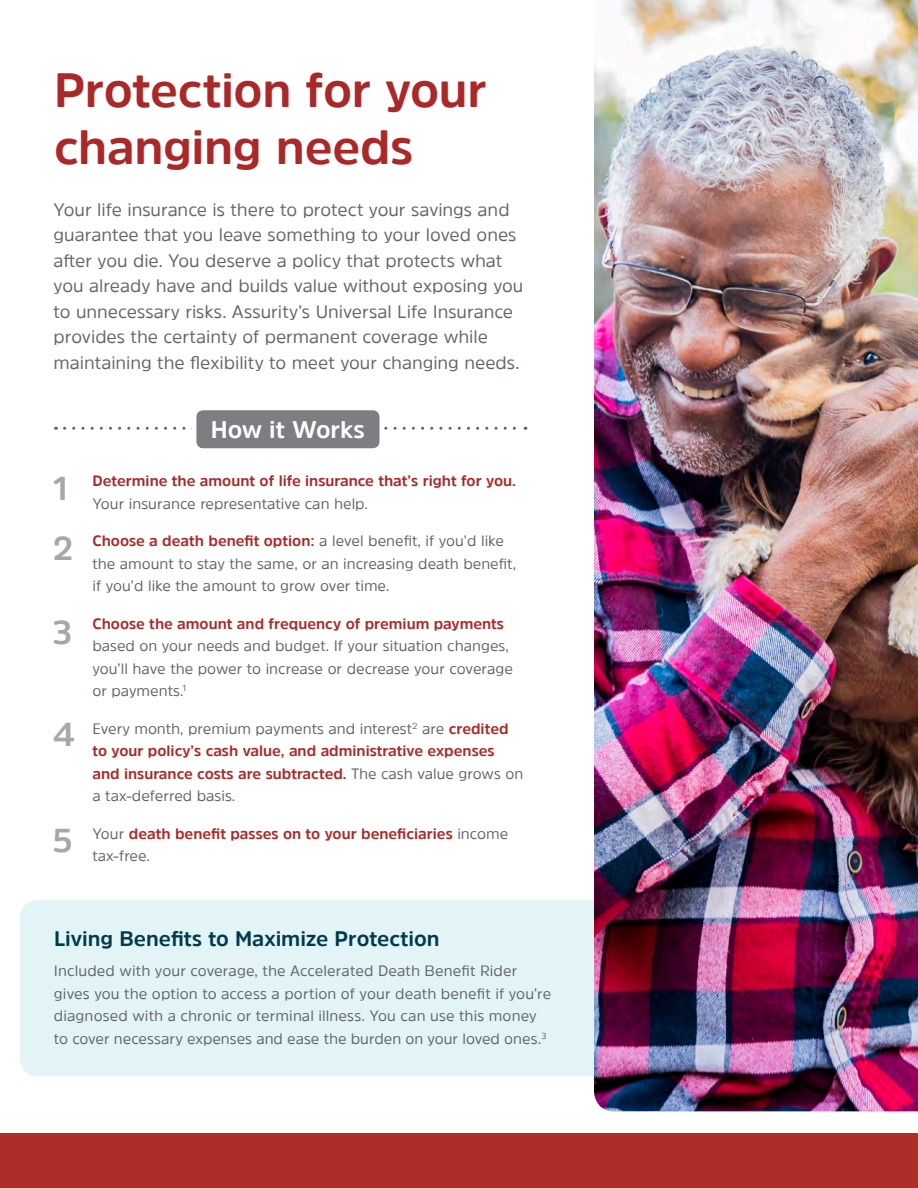
<style>
.page{position:relative;width:918px;height:1188px;background:#fff}
.page>*{position:absolute;margin:0;border:0;box-sizing:border-box;transform-origin:0 0}
.H2_-_28pt_Bold_30_pt{font:700 48px/57.6px "Amsi Pro";letter-spacing:-.01em;color:#aa2928}
.Bullet_Standard_10pt{font:700 33px "Amsi Pro";color:#a7a7aa}
.H5_16pt_18pt_leading{font:700 24px "Amsi Pro";color:#fff}
.bodycopy{font:700 21px "Amsi Pro";color:#003b4d}
.bodycopy-2{font:18px/25.5px "Amsi Pro";letter-spacing:-.005em;color:#62656a}
.Numbers_1__2__3{font:700 15px/22.5px "Amsi Pro";color:#aa2928}
.Numbers_1__2__3-2{font:15px/22.5px "Amsi Pro";color:#62656a}
.bodycopy-3{font:15px/22.5px "Amsi Pro";letter-spacing:.005em;color:#62656a}
.s1{font-weight:400;color:#62656a}
.s2{font-weight:700;color:#aa2928}
</style>
<div class="page">
<div style="left:20px;top:900px;width:811px;height:176px;background:#e3f4f6;border-radius:18px"></div>
<div style="left:0;top:1133px;width:918px;height:55px;background:#ad2d29"></div>
<img style="left:594px;top:0;width:324px;height:1111px">
<svg style="left:65px;top:427px;width:461px;height:3px"></svg>
<div style="left:194px;top:408px;width:188px;height:43px;background:#7c7e81;border-radius:9px"></div>
<div style="left:192px;top:406px;width:192px;height:47px;border:4px solid #fff;border-radius:9px"></div>
<p class="H2_-_28pt_Bold_30_pt" style="left:54px;top:60px;width:434px">Protection for your changing needs</p>
<p class="bodycopy-2" style="left:54px;top:196px;width:471px">Your life insurance is there to protect your savings and guarantee that you leave something to your loved ones after you die. You deserve a policy that protects what you already have and builds value without exposing you to unnecessary risks. Assurity’s Universal Life Insurance provides the certainty of permanent coverage while maintaining the flexibility to meet your changing needs.</p>
<p class="Bullet_Standard_10pt" style="left:53px;top:466px;width:17px">1</p>
<p class="Bullet_Standard_10pt" style="left:53px;top:526px;width:22px">2</p>
<p class="Bullet_Standard_10pt" style="left:53px;top:609px;width:21px">3</p>
<p class="Bullet_Standard_10pt" style="left:53px;top:712px;width:23px">4</p>
<p class="Bullet_Standard_10pt" style="left:53px;top:818px;width:21px">5</p>
<p class="H5_16pt_18pt_leading" style="left:211px;top:413px;width:156px">How it Works</p>
<p class="Numbers_1__2__3" style="left:92px;top:469px;width:425px">Determine the amount of life insurance that’s right for you.<br><span class="s1">Your insurance representative can help.</span></p>
<p class="Numbers_1__2__3-2" style="left:92px;top:529px;width:425px"><span class="s2">Choose a death benefit option:</span> a level benefit, if you’d like the amount to stay the same, or an increasing death benefit, if you’d like the amount to grow over time.</p>
<p class="Numbers_1__2__3-2" style="left:92px;top:612px;width:422px"><span class="s2">Choose the amount and frequency of premium payments </span>based on your needs and budget. If your situation changes, you’ll have the power to increase or decrease your coverage or payments.<sup>1</sup></p>
<p class="Numbers_1__2__3" style="left:92px;top:717px;width:432px"><span class="s1">Every month, premium payments and interest</span><sup>2</sup> <span class="s1">are</span> credited to your policy’s cash value, and administrative expenses and insurance costs are subtracted. <span class="s1">The cash value grows on a tax-deferred basis.</span></p>
<p class="Numbers_1__2__3" style="left:92px;top:822px;width:417px"><span class="s1">Your</span> death benefit passes on to your beneficiaries <span class="s1">income tax-free.</span></p>
<p class="bodycopy" style="left:54px;top:924px;width:387px">Living Benefits to Maximize Protection</p>
<p class="bodycopy-3" style="left:54px;top:959px;width:499px">Included with your coverage, the Accelerated Death Benefit Rider gives you the option to access a portion of your death benefit if you’re diagnosed with a chronic or terminal illness. You can use this money to cover necessary expenses and ease the burden on your loved ones.<sup>3</sup></p>
</div>
